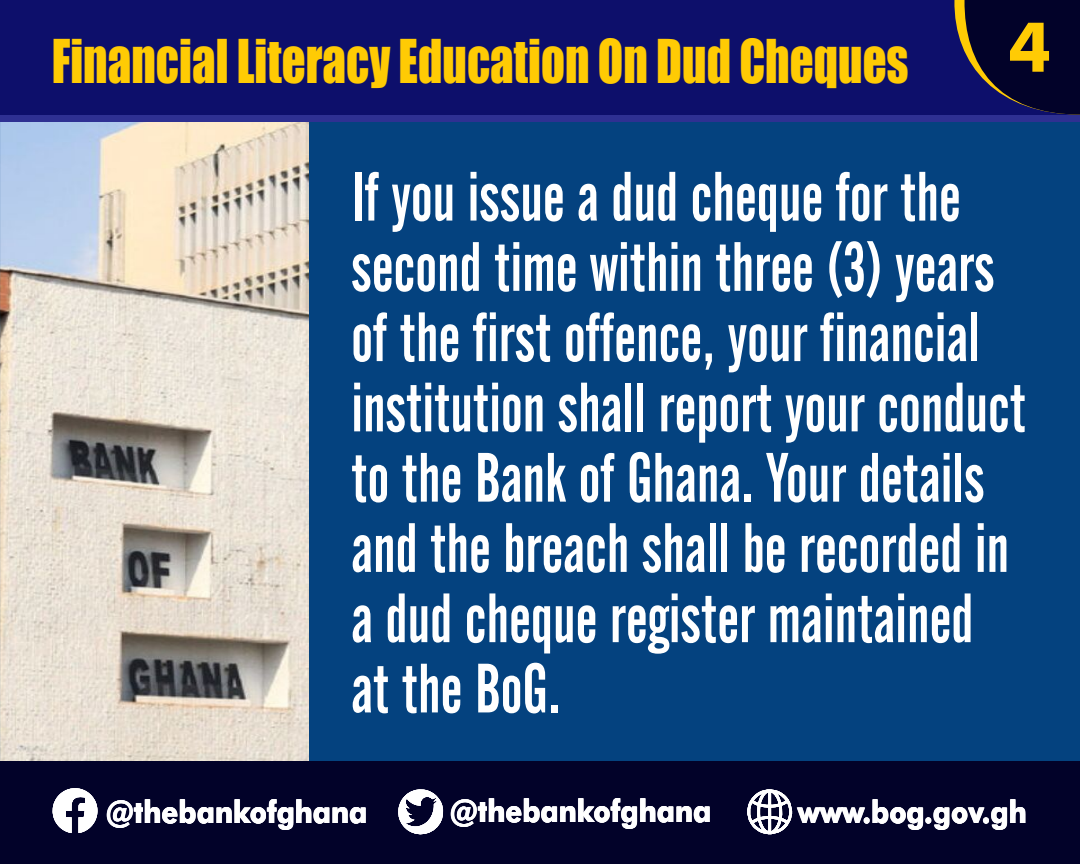
<style>
.page{position:relative;width:1080px;height:864px;background:#04427f}
.page>*{position:absolute;margin:0;border:0;box-sizing:border-box;transform-origin:0 0}
.t1{font:69px/70.2px "Alternate Gothic No 2 BT";color:#fff;scale:.89 1}
.t2{font:700 69px "Futura BT";color:#ffcb04}
.t3{font:55.8px "Impact";color:#ffcb04;scale:.84 1}
.t4{font:700 31.2px "Futura BT";color:#fff;scale:.88 1}
</style>
<div class="page">
<img style="left:0;top:122px;width:309px;height:640px">
<div style="left:0;top:93px;width:1080px;height:29px;background:#2e3092"></div>
<div style="left:0;top:762px;width:1080px;height:102px;background:#020229"></div>
<div style="left:0;top:0;width:1080px;height:115px;background:#0d0f6b"></div>
<svg style="left:954px;top:0;width:126px;height:115px"></svg>
<svg style="left:747px;top:789px;width:45px;height:45px"></svg>
<svg style="left:398px;top:789px;width:46px;height:46px"></svg>
<svg style="left:53px;top:788px;width:44px;height:45px"></svg>
<p class="t3" style="left:52px;top:39px;width:1022px">Financial Literacy Education On Dud Cheques</p>
<p class="t2" style="left:1008px;top:19px;width:45px">4</p>
<p class="t1" style="left:351px;top:168px;width:760px">If you issue a dud cheque for the second time within three (3) years of the first offence, your financial institution shall report your conduct to the Bank of Ghana. Your details and the breach shall be recorded in a dud cheque register maintained at the BoG.</p>
<p class="t4" style="left:106px;top:799px;width:298px">@thebankofghana</p>
<p class="t4" style="left:450px;top:799px;width:298px">@thebankofghana</p>
<p class="t4" style="left:798px;top:799px;width:262px">www.bog.gov.gh</p>
</div>
